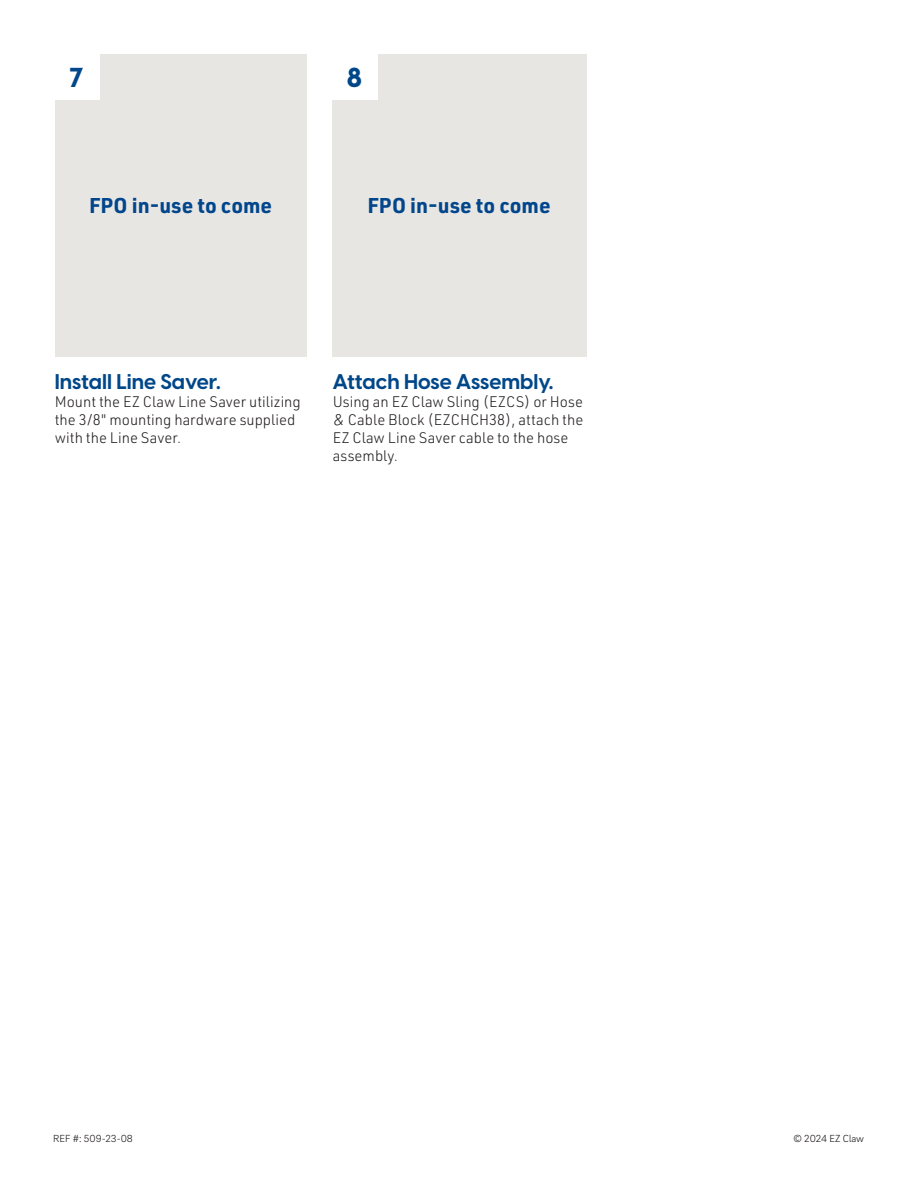
<style>
.page{position:relative;width:918px;height:1188px;background:#fff}
.page>*{position:absolute;margin:0;border:0;box-sizing:border-box;transform-origin:0 0}
.t1{font:800 27px "Visby CF";color:#004789}
.t2{font:700 21px "Visby CF";color:#004789}
.t3{font:700 21px "URWDIN";color:#01468c}
.t4{font:300 15px/18px "URWDIN";color:#231f20}
.t5{font:300 10.5px "Brix Sans";color:#231f20}
</style>
<div class="page">
<div style="left:332px;top:54px;width:254px;height:302px;background:#e8e6e3"></div>
<div style="left:55px;top:54px;width:251px;height:302px;background:#e8e6e3"></div>
<div style="left:54px;top:54px;width:45px;height:46px;background:#fff"></div>
<div style="left:332px;top:54px;width:45px;height:46px;background:#fff"></div>
<p class="t1" style="left:70px;top:56px;width:16px">7</p>
<p class="t1" style="left:347px;top:56px;width:17px">8</p>
<p class="t3" style="left:89px;top:191px;width:185px">FPO in-use to come</p>
<p class="t3" style="left:368px;top:191px;width:185px">FPO in-use to come</p>
<p class="t2" style="left:55px;top:365px;width:167px">Install Line Saver.</p>
<p class="t4" style="left:55px;top:392px;width:248px">Mount the EZ Claw Line Saver utilizing the 3/8" mounting hardware supplied with the Line Saver.</p>
<p class="t2" style="left:333px;top:365px;width:222px">Attach Hose Assembly.</p>
<p class="t4" style="left:333px;top:392px;width:252px">Using an EZ Claw Sling (EZCS) or Hose &amp; Cable Block (EZCHCH38), attach the<br>EZ Claw Line Saver cable to the hose assembly.</p>
<p class="t5" style="left:53px;top:1131px;width:81px">REF #: 509-23-08</p>
<p class="t5" style="left:793px;top:1131px;width:72px">© 2024 EZ Claw</p>
</div>
